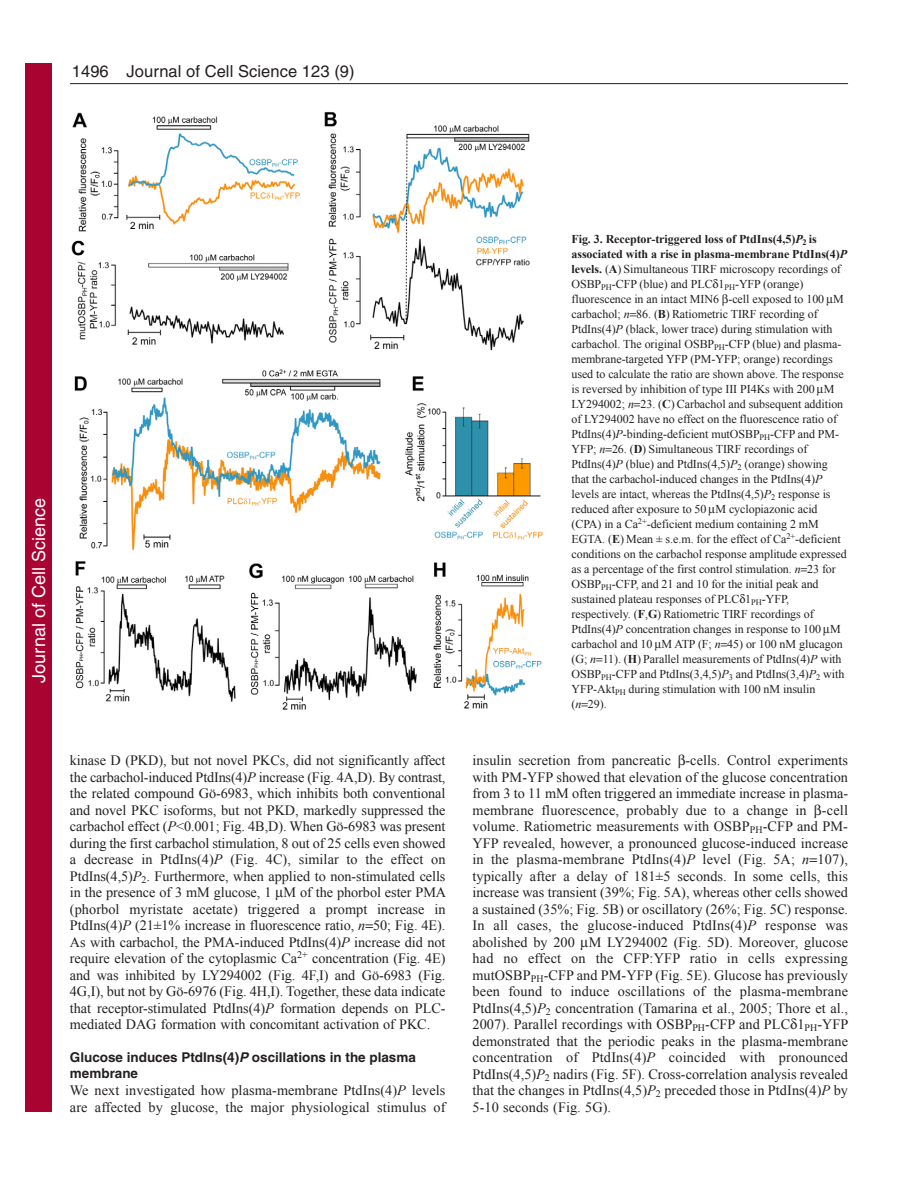
<style>
.page{position:relative;width:918px;height:1188px;background:#fff}
.page>*{position:absolute;margin:0;border:0;box-sizing:border-box;transform-origin:0 0}
.t1{font:18px "Helvetica";color:#fff}
.t2{font:16.5px "Helvetica";letter-spacing:.005em;color:#231f20}
.t3{font:14.25px/16.5px "Times New Roman";letter-spacing:.005em;color:#231f20;text-align:justify}
.t4{font:700 13.5px/16.5px "Helvetica";color:#231f20}
.t5{font:12px/15px "Times New Roman";letter-spacing:-.005em;color:#231f20}
.s1{font-style:italic}
.s2{font-weight:700}
.s3{font-weight:700;font-style:italic}
</style>
<div class="page">
<hr style="left:70px;top:83px;width:778px;height:1px;background:#231f20">
<img style="left:71px;top:112px;width:472px;height:598px">
<div style="left:26px;top:64px;width:26px;height:1048px;background:#a90332"></div>
<p class="t2" style="left:72px;top:65px;width:284px">1496 Journal of Cell Science 123 (9)</p>
<p class="t1" style="left:28px;top:683px;width:186px;rotate:-90deg">Journal of Cell Science</p>
<p class="t3" style="left:70px;top:752px;width:378px">kinase D (PKD), but not novel PKCs, did not significantly affect the carbachol-induced PtdIns(4)<span class="s1">P</span> increase (Fig. 4A,D). By contrast, the related compound Gö-6983, which inhibits both conventional and novel PKC isoforms, but not PKD, markedly suppressed the carbachol effect (<span class="s1">P</span>&lt;0.001; Fig. 4B,D). When Gö-6983 was present during the first carbachol stimulation, 8 out of 25 cells even showed a decrease in PtdIns(4)<span class="s1">P</span> (Fig. 4C), similar to the effect on PtdIns(4,5)<span class="s1">P</span><sub>2</sub>. Furthermore, when applied to non-stimulated cells in the presence of 3 mM glucose, 1 M of the phorbol ester PMA (phorbol myristate acetate) triggered a prompt increase in PtdIns(4)<span class="s1">P</span> (21±1% increase in fluorescence ratio, <span class="s1">n</span> 50; Fig. 4E).<br>As with carbachol, the PMA-induced PtdIns(4)<span class="s1">P</span> increase did not require elevation of the cytoplasmic Ca<sup>2+</sup> concentration (Fig. 4E) and was inhibited by LY294002 (Fig. 4F,I) and Gö-6983 (Fig.<br>4G,I), but not by Gö-6976 (Fig. 4H,I). Together, these data indicate that receptor-stimulated PtdIns(4)<span class="s1">P</span> formation depends on PLC&shy;mediated DAG formation with concomitant activation of PKC.</p>
<p class="t4" style="left:70px;top:1050px;width:347px">Glucose induces PtdIns(4)<span class="s1">P</span>oscillations in the plasma membrane</p>
<p class="t3" style="left:70px;top:1082px;width:377px">We next investigated how plasma-membrane PtdIns(4)<span class="s1">P</span> levels are affected by glucose, the major physiological stimulus of</p>
<p class="t5" style="left:571px;top:232px;width:277px"><span class="s2">Fig. 3. Receptor-triggered loss of PtdIns(4,5)</span><span class="s3">P</span><sub>2</sub> <span class="s2">is associated with a rise in plasma-membrane PtdIns(4)</span><span class="s3">P </span><span class="s2">levels.</span> (<span class="s2">A</span>) Simultaneous TIRF microscopy recordings of OSBP<sub>PH</sub>-CFP (blue) and PLC 1<sub>PH</sub>-YFP (orange) fluorescence in an intact MIN6 -cell exposed to 100 M carbachol; <span class="s1">n</span> 86. (<span class="s2">B</span>) Ratiometric TIRF recording of PtdIns(4)<span class="s1">P</span> (black, lower trace) during stimulation with carbachol. The original OSBP<sub>PH</sub>-CFP (blue) and plasma&shy;membrane-targeted YFP (PM-YFP; orange) recordings used to calculate the ratio are shown above. The response is reversed by inhibition of type III PI4Ks with 200 M LY294002; <span class="s1">n</span> 23. (<span class="s2">C</span>) Carbachol and subsequent addition of LY294002 have no effect on the fluorescence ratio of PtdIns(4)<span class="s1">P</span>-binding-deficient mutOSBP<sub>PH</sub>-CFP and PM-YFP; <span class="s1">n</span> 26. (<span class="s2">D</span>) Simultaneous TIRF recordings of PtdIns(4)<span class="s1">P</span> (blue) and PtdIns(4,5)<span class="s1">P</span><sub>2</sub> (orange) showing that the carbachol-induced changes in the PtdIns(4)<span class="s1">P </span>levels are intact, whereas the PtdIns(4,5)<span class="s1">P</span><sub>2</sub> response is reduced after exposure to 50 M cyclopiazonic acid (CPA) in a Ca<sup>2+</sup>-deficient medium containing 2 mM EGTA. (<span class="s2">E</span>) Mean ± s.e.m. for the effect of Ca<sup>2+</sup>-deficient conditions on the carbachol response amplitude expressed as a percentage of the first control stimulation. <span class="s1">n</span> 23 for OSBP<sub>PH</sub>-CFP, and 21 and 10 for the initial peak and sustained plateau responses of PLC 1<sub>PH</sub>-YFP, respectively. (<span class="s2">F</span>,<span class="s2">G</span>) Ratiometric TIRF recordings of PtdIns(4)<span class="s1">P</span> concentration changes in response to 100 M carbachol and 10 M ATP (F; <span class="s1">n</span> 45) or 100 nM glucagon (G; <span class="s1">n</span> 11). (<span class="s2">H</span>) Parallel measurements of PtdIns(4)<span class="s1">P</span> with OSBP<sub>PH</sub>-CFP and PtdIns(3,4,5)<span class="s1">P</span><sub>3</sub> and PtdIns(3,4)<span class="s1">P</span><sub>2</sub> with YFP-Akt<sub>PH</sub> during stimulation with 100 nM insulin<br>(<span class="s1">n</span> 29).</p>
<p class="t3" style="left:472px;top:752px;width:378px">insulin secretion from pancreatic -cells. Control experiments with PM-YFP showed that elevation of the glucose concentration from 3 to 11 mM often triggered an immediate increase in plasma&shy;membrane fluorescence, probably due to a change in -cell volume. Ratiometric measurements with OSBP<sub>PH</sub>-CFP and PM-YFP revealed, however, a pronounced glucose-induced increase in the plasma-membrane PtdIns(4)<span class="s1">P</span> level (Fig. 5A; <span class="s1">n</span> 107), typically after a delay of 181±5 seconds. In some cells, this increase was transient (39%; Fig. 5A), whereas other cells showed a sustained (35%; Fig. 5B) or oscillatory (26%; Fig. 5C) response.<br>In all cases, the glucose-induced PtdIns(4)<span class="s1">P</span> response was abolished by 200 M LY294002 (Fig. 5D). Moreover, glucose had no effect on the CFP:YFP ratio in cells expressing mutOSBP<sub>PH</sub>-CFP and PM-YFP (Fig. 5E). Glucose has previously been found to induce oscillations of the plasma-membrane PtdIns(4,5)<span class="s1">P</span><sub>2</sub> concentration (Tamarina et al., 2005; Thore et al., 2007). Parallel recordings with OSBP<sub>PH</sub>-CFP and PLC 1<sub>PH</sub>-YFP demonstrated that the periodic peaks in the plasma-membrane concentration of PtdIns(4)<span class="s1">P</span> coincided with pronounced PtdIns(4,5)<span class="s1">P</span><sub>2</sub> nadirs (Fig. 5F). Cross-correlation analysis revealed that the changes in PtdIns(4,5)<span class="s1">P</span><sub>2</sub> preceded those in PtdIns(4)<span class="s1">P</span> by 5-10 seconds (Fig. 5G).</p>
</div>
